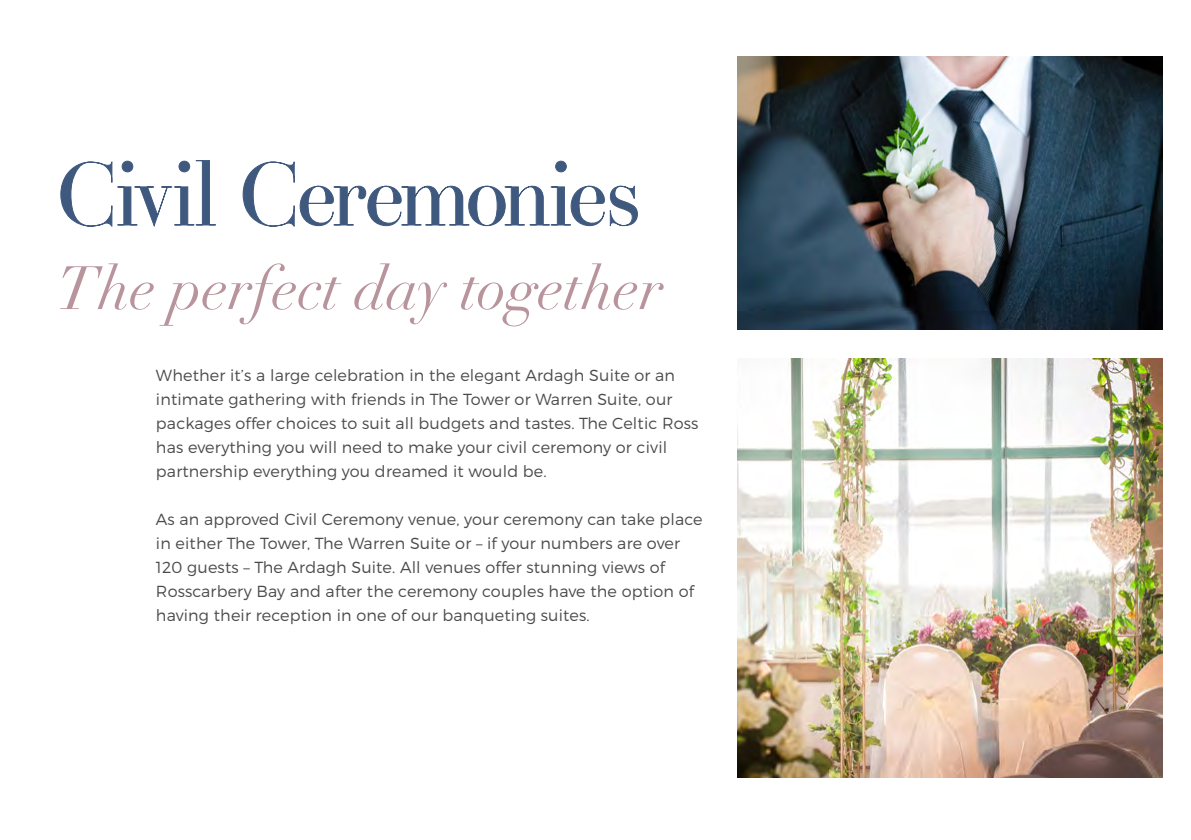
<style>
.page{position:relative;width:1191px;height:840px;background:#fff}
.page>*{position:absolute;margin:0;border:0;box-sizing:border-box;transform-origin:0 0}
.t1{font:88px "Henri Didot";letter-spacing:-.005em;color:#3e587e}
.t2{font:italic 60px "Didot";color:#b8949c}
.t3{font:300 16px/24px "Montserrat";letter-spacing:.01em;color:#4a4a49}
</style>
<div class="page">
<svg style="left:60px;top:160px;width:156px;height:67px"></svg>
<svg style="left:243px;top:161px;width:395px;height:65px"></svg>
<img style="left:737px;top:57px;width:425px;height:272px">
<img style="left:737px;top:358px;width:425px;height:419px">
<h1 class="t1" style="left:57px;top:137px;width:584px">Civil Ceremonies</h1>
<h2 class="t2" style="left:57px;top:251px;width:608px">The perfect day together</h2>
<p class="t3" style="left:156px;top:363px;width:544px">Whether it’s a large celebration in the elegant Ardagh Suite or an intimate gathering with friends in The Tower or Warren Suite, our packages offer choices to suit all budgets and tastes. The Celtic Ross has everything you will need to make your civil ceremony or civil partnership everything you dreamed it would be.</p>
<p class="t3" style="left:156px;top:507px;width:548px">As an approved Civil Ceremony venue, your ceremony can take place in either The Tower, The Warren Suite or – if your numbers are over 120 guests – The Ardagh Suite. All venues offer stunning views of Rosscarbery Bay and after the ceremony couples have the option of having their reception in one of our banqueting suites.</p>
</div>
